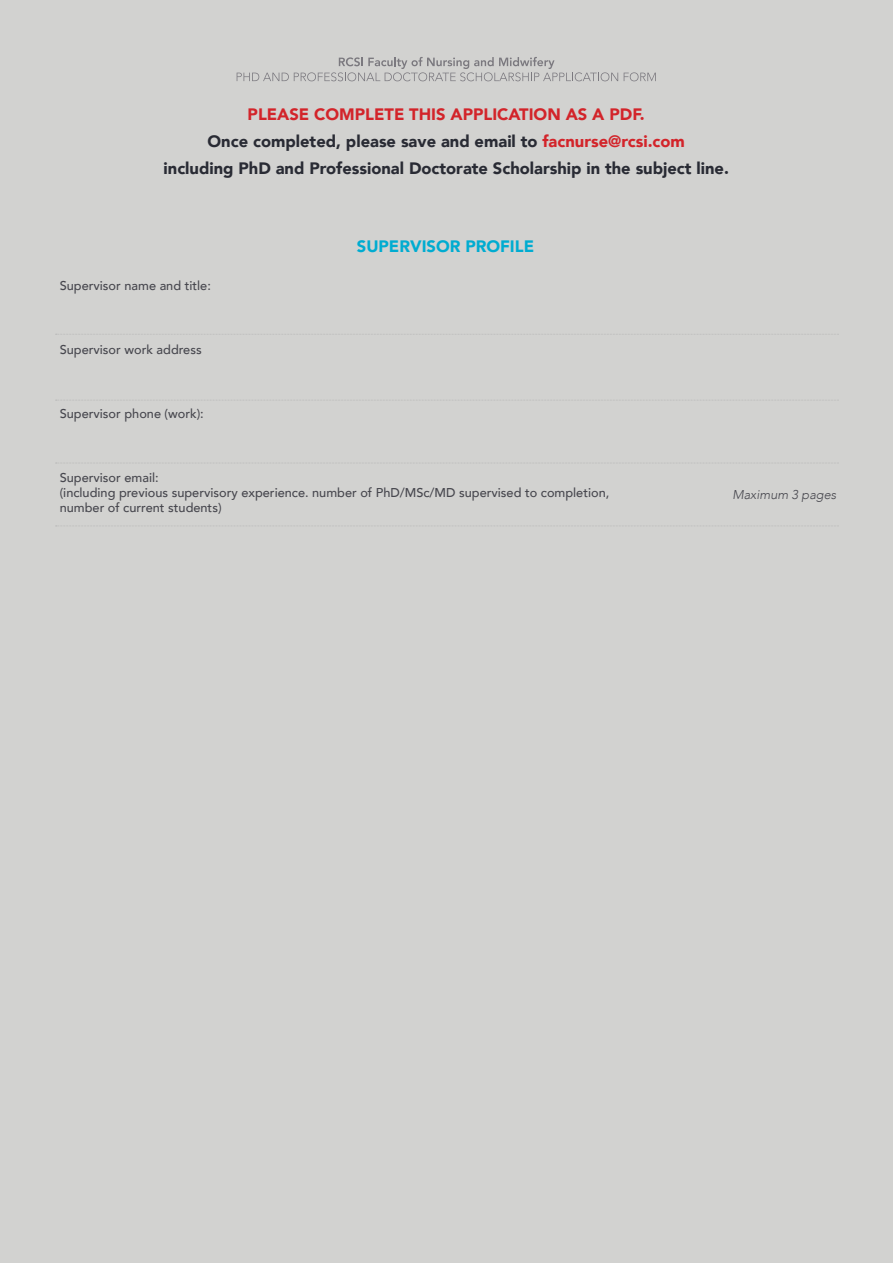
<style>
.page{position:relative;width:893px;height:1263px;background:#d2d2d0}
.page>*{position:absolute;margin:0;border:0;box-sizing:border-box;transform-origin:0 0}
.t1{font:900 16.5px/27px "Avenir";color:#292b34;text-align:center}
.t2{font:900 16.5px "Avenir";color:#00acd1}
.t3{font:500 12.75px/15.3px "Avenir";color:#47474e}
.t4{font:italic 300 12.75px "Avenir";color:#47474e}
.s1{color:#d3242a}
</style>
<div class="page">
<svg style="left:237px;top:57px;width:381px;height:24px"></svg>
<svg style="left:624px;top:72px;width:32px;height:9px"></svg>
<svg style="left:56px;top:334px;width:783px;height:1px"></svg>
<svg style="left:56px;top:400px;width:783px;height:1px"></svg>
<svg style="left:56px;top:525px;width:693px;height:1px"></svg>
<p class="t1" style="left:164px;top:100px;width:567px"><span class="s1">PLEASE COMPLETE THIS APPLICATION AS A PDF.<br></span>Once completed, please save and email to <span class="s1">facnurse@rcsi.com<br></span>including PhD and Professional Doctorate Scholarship in the subject line.</p>
<p class="t3" style="left:60px;top:277px;width:153px">Supervisor name and title:</p>
<p class="t3" style="left:60px;top:341px;width:143px">Supervisor work address</p>
<p class="t3" style="left:60px;top:405px;width:146px">Supervisor phone (work):</p>
<p class="t2" style="left:357px;top:232px;width:179px">SUPERVISOR PROFILE</p>
<p class="t3" style="left:60px;top:469px;width:551px">Supervisor email:<br>(including previous supervisory experience. number of PhD/MSc/MD supervised to completion, number of current students)</p>
<p class="t4" style="left:732px;top:487px;width:105px">Maximum 3 pages</p>
</div>
